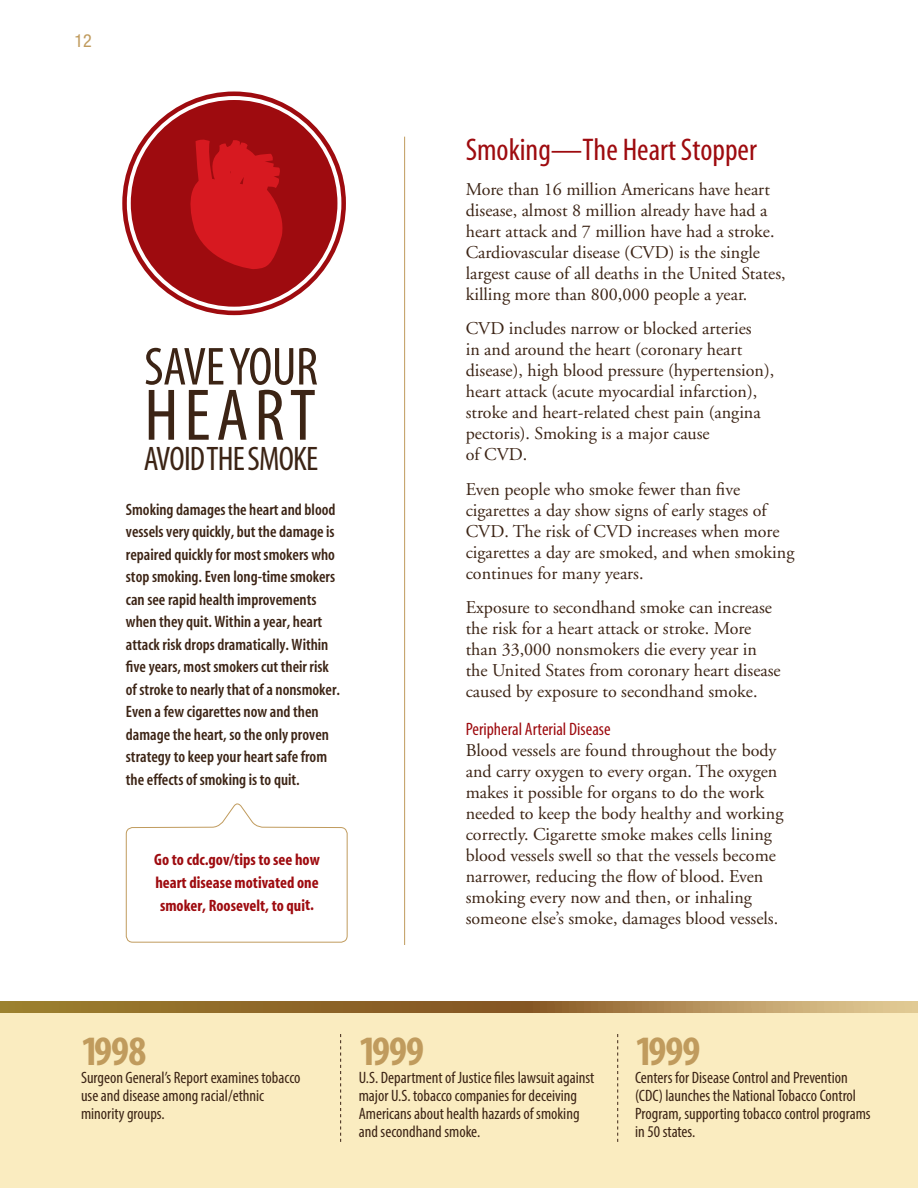
<style>
.page{position:relative;width:918px;height:1188px;background:#fff}
.page>*{position:absolute;margin:0;border:0;box-sizing:border-box;transform-origin:0 0}
.t1{font:condensed 73.8px "Myriad Pro";letter-spacing:.08em;color:#3c2415}
.t2{font:condensed 54px "Myriad Pro";letter-spacing:-.01em;color:#3c2415}
.t3{font:700 condensed 42px "Myriad Pro";letter-spacing:-.02em;color:#c09b5d}
.t4{font:condensed 34.2px "Myriad Pro";letter-spacing:-.025em;color:#3c2415}
.t5{font:31.5px "Myriad MM 400 300";color:#9e0b0f}
.t6{font:18px/21px "Adobe Garamond";color:#3c2415}
.t7{font:condensed 18px "Myriad Pro";color:#9e0b0f}
.t8{font:condensed 18px "Helvetica Neue LT Pro";color:#c09b5d}
.t9{font:16.5px/22.5px "Myriad MM 565 300";color:#3c2415}
.t10{font:condensed 16.5px/18px "Myriad Pro";color:#3c2415}
.t11{font:16.5px/22.5px "Myriad MM 700 300";color:#9e0b0f;text-align:justify}
</style>
<div class="page">
<div style="left:0;top:1001px;width:918px;height:187px;background:#faecc0"></div>
<svg style="left:0;top:1001px;width:918px;height:11px;background:#a17c40"></svg>
<svg style="left:617px;top:1034px;width:1px;height:108px"></svg>
<svg style="left:340px;top:1034px;width:1px;height:108px"></svg>
<hr style="left:404px;top:137px;width:1px;height:808px;background:#c09b5d">
<div style="left:122px;top:91px;width:224px;height:224px;border:5px solid #9e0b0f;border-radius:50%"></div>
<div style="left:131px;top:100px;width:206px;height:207px;background:#9e0b0f;border-radius:50%"></div>
<svg style="left:190px;top:139px;width:93px;height:130px"></svg>
<svg style="left:126px;top:803px;width:222px;height:140px"></svg>
<p class="t8" style="left:75px;top:31px;width:19px">12</p>
<p class="t2" style="left:144px;top:334px;width:175px">SAVE YOUR</p>
<p class="t1" style="left:144px;top:371px;width:173px">HEART</p>
<p class="t4" style="left:144px;top:438px;width:176px">AVOID THE SMOKE</p>
<p class="t9" style="left:126px;top:499px;width:216px">Smoking damages the heart and blood vessels very quickly, but the damage is repaired quickly for most smokers who stop smoking. Even long-time smokers can see rapid health improvements when they quit. Within a year, heart attack risk drops dramatically. Within five years, most smokers cut their risk of stroke to nearly that of a nonsmoker.<br>Even a few cigarettes now and then damage the heart, so the only proven strategy to keep your heart safe from the effects of smoking is to quit.</p>
<p class="t11" style="left:154px;top:850px;width:167px">Go to cdc.gov/tips to see how heart disease motivated one smoker, Roosevelt, to quit.</p>
<h2 class="t5" style="left:466px;top:135px;width:293px">Smoking—The Heart Stopper</h2>
<p class="t6" style="left:466px;top:179px;width:321px">More than 16 million Americans have heart disease, almost 8 million already have had a heart attack and 7 million have had a stroke.<br>Cardiovascular disease (CVD) is the single largest cause of all deaths in the United States, killing more than 800,000 people a year.</p>
<p class="t6" style="left:466px;top:319px;width:310px">CVD includes narrow or blocked arteries<br>in and around the heart (coronary heart disease), high blood pressure (hypertension), heart attack (acute myocardial infarction), stroke and heart-related chest pain (angina pectoris). Smoking is a major cause<br>of CVD.</p>
<p class="t6" style="left:466px;top:479px;width:330px">Even people who smoke fewer than five cigarettes a day show signs of early stages of CVD. The risk of CVD increases when more cigarettes a day are smoked, and when smoking continues for many years.</p>
<p class="t6" style="left:466px;top:598px;width:316px">Exposure to secondhand smoke can increase the risk for a heart attack or stroke. More than 33,000 nonsmokers die every year in the United States from coronary heart disease caused by exposure to secondhand smoke.</p>
<h3 class="t7" style="left:466px;top:718px;width:146px">Peripheral Arterial Disease</h3>
<p class="t6" style="left:466px;top:740px;width:319px">Blood vessels are found throughout the body and carry oxygen to every organ. The oxygen makes it possible for organs to do the work needed to keep the body healthy and working correctly. Cigarette smoke makes cells lining blood vessels swell so that the vessels become narrower, reducing the flow of blood. Even smoking every now and then, or inhaling someone else’s smoke, damages blood vessels.</p>
<h3 class="t3" style="left:81px;top:1025px;width:67px">1998</h3>
<p class="t10" style="left:81px;top:1069px;width:221px">Surgeon General’s Report examines tobacco use and disease among racial/ethnic minority groups.</p>
<h3 class="t3" style="left:359px;top:1025px;width:67px">1999</h3>
<p class="t10" style="left:359px;top:1069px;width:237px">U.S. Department of Justice files lawsuit against major U.S. tobacco companies for deceiving Americans about health hazards of smoking and secondhand smoke.</p>
<h3 class="t3" style="left:635px;top:1025px;width:67px">1999</h3>
<p class="t10" style="left:635px;top:1069px;width:237px">Centers for Disease Control and Prevention (CDC) launches the National Tobacco Control Program, supporting tobacco control programs in 50 states.</p>
</div>
